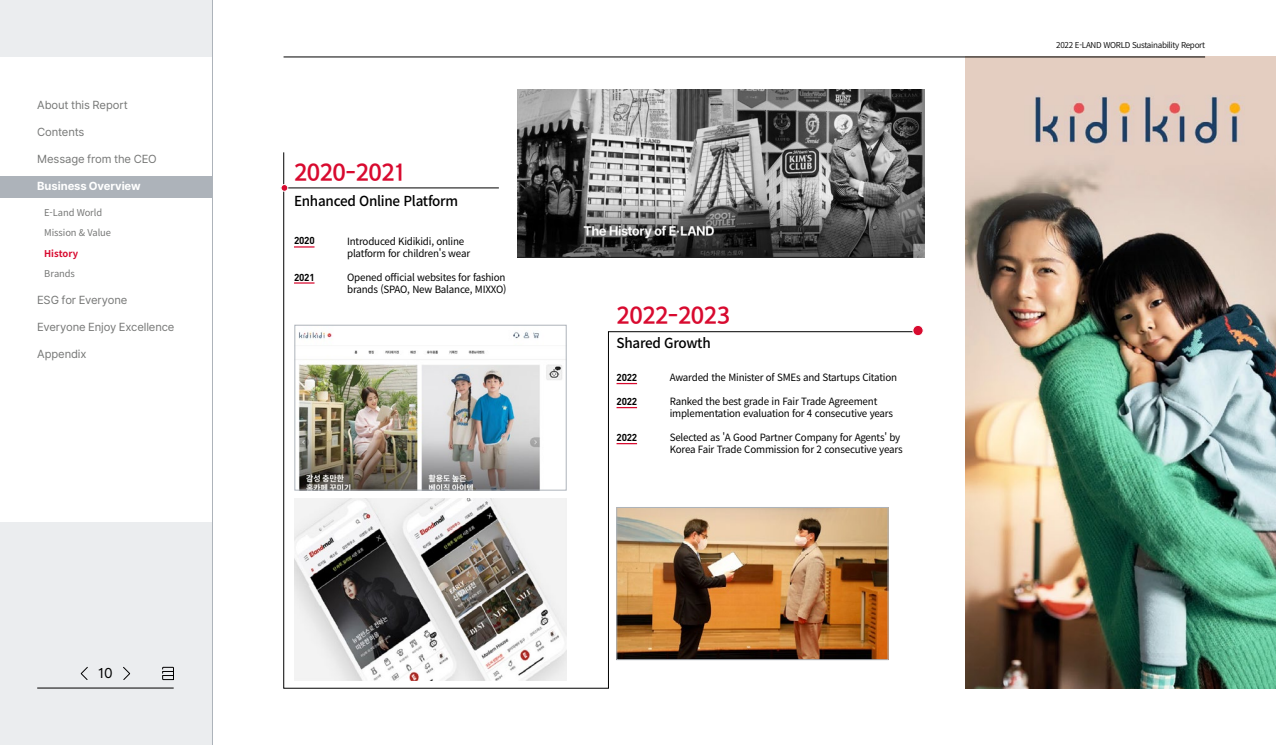
<style>
.page{position:relative;width:1276px;height:745px;background:#fff}
.page>*{position:absolute;margin:0;border:0;box-sizing:border-box;transform-origin:0 0}
.표_구분{font:22.5px "OTELAND Choice B";letter-spacing:-.02em;color:#d80a2f}
.표_구분-2{font:500 13.75px "Noto Sans CJ Kkr";letter-spacing:-.02em;color:#000}
.t1{font:13.75px "Inter";color:#000}
.t2{font:11.25px "Inter";letter-spacing:-.01em;color:#767776}
.t3{font:700 11.25px "Inter";letter-spacing:-.01em;color:#fff}
.표_구분-3{font:10px/12px "Noto Sans CJ Kkr";letter-spacing:-.02em;color:#000}
.표_구분-4{font:700 10px "DIN Pro";letter-spacing:-.02em;color:#000}
.t4{font:9.38px "Noto Sans CJ Kkr";letter-spacing:-.01em;color:#767776}
.t5{font:700 9.38px "Noto Sans CJ Kkr";letter-spacing:-.005em;color:#d80a2f}
.t6{font:600 8.12px "Noto Sans CJ Kkr";letter-spacing:-.035em;color:#000}
</style>
<div class="page">
<div style="left:0;top:0;width:213px;height:744px;background:#ebedef"></div>
<div style="left:0;top:57px;width:213px;height:464px;background:#fff"></div>
<div style="left:0;top:176px;width:213px;height:22px;background:#adb3ba"></div>
<svg style="left:81px;top:666px;width:7px;height:13px"></svg>
<svg style="left:123px;top:666px;width:7px;height:13px"></svg>
<hr style="left:37px;top:687px;width:137px;height:1px;background:#000">
<hr style="left:212px;top:0;width:1px;height:744px;background:#adb3ba">
<svg style="left:162px;top:666px;width:12px;height:13px"></svg>
<img style="left:966px;top:57px;width:310px;height:631px">
<img style="left:517px;top:89px;width:407px;height:168px">
<img style="left:283px;top:152px;width:635px;height:536px">
<div style="left:913px;top:325px;width:10px;height:10px;background:#d80a2f;border-radius:50%"></div>
<div style="left:912px;top:325px;width:11px;height:10px;border:1px solid #fff;border-radius:50%"></div>
<hr style="left:281px;top:187px;width:218px;height:1px;background:#000">
<hr style="left:283px;top:57px;width:922px;height:1px;background:#000">
<div style="left:281px;top:184px;width:7px;height:7px;background:#d80a2f;border-radius:50%"></div>
<div style="left:281px;top:184px;width:7px;height:7px;border:1px solid #fff;border-radius:50%"></div>
<p class="t2" style="left:37px;top:97px;width:92px">About this Report</p>
<p class="t2" style="left:37px;top:124px;width:49px">Contents</p>
<p class="t2" style="left:37px;top:150px;width:121px">Message from the CEO</p>
<p class="t3" style="left:37px;top:177px;width:105px">Business Overview</p>
<p class="t4" style="left:44px;top:207px;width:59px">E-Land World</p>
<p class="t4" style="left:44px;top:227px;width:68px">Mission &amp; Value</p>
<p class="t5" style="left:44px;top:248px;width:35px">History</p>
<p class="t4" style="left:44px;top:268px;width:32px">Brands</p>
<p class="t2" style="left:37px;top:291px;width:92px">ESG for Everyone</p>
<p class="t2" style="left:37px;top:318px;width:139px">Everyone Enjoy Excellence</p>
<p class="t2" style="left:37px;top:345px;width:51px">Appendix</p>
<h2 class="t1" style="left:98px;top:663px;width:16px">10</h2>
<p class="표_구분" style="left:294px;top:161px;width:112px">2020-2021</p>
<p class="표_구분-2" style="left:294px;top:193px;width:166px">Enhanced Online Platform</p>
<p class="표_구분-4" style="left:294px;top:234px;width:22px">2020</p>
<p class="표_구분-3" style="left:347px;top:235px;width:124px">Introduced Kidikidi, online platform for children's wear</p>
<p class="표_구분-4" style="left:294px;top:270px;width:22px">2021</p>
<p class="표_구분-3" style="left:347px;top:271px;width:161px">Opened official websites for fashion brands (SPAO, New Balance, MIXXO)</p>
<p class="표_구분" style="left:616px;top:303px;width:115px">2022-2023</p>
<p class="표_구분-2" style="left:616px;top:335px;width:96px">Shared Growth</p>
<p class="표_구분-4" style="left:616px;top:370px;width:22px">2022</p>
<p class="표_구분-3" style="left:670px;top:371px;width:229px">Awarded the Minister of SMEs and Startups Citation</p>
<p class="표_구분-4" style="left:616px;top:394px;width:22px">2022</p>
<p class="표_구분-3" style="left:670px;top:395px;width:225px">Ranked the best grade in Fair Trade Agreement implementation evaluation for 4 consecutive years</p>
<p class="표_구분-4" style="left:616px;top:430px;width:22px">2022</p>
<p class="표_구분-3" style="left:670px;top:431px;width:234px">Selected as 'A Good Partner Company for Agents' by<br>Korea Fair Trade Commission for 2 consecutive years</p>
<p class="t6" style="left:1056px;top:40px;width:150px">2022 E-LAND WORLD Sustainability Report</p>
</div>
